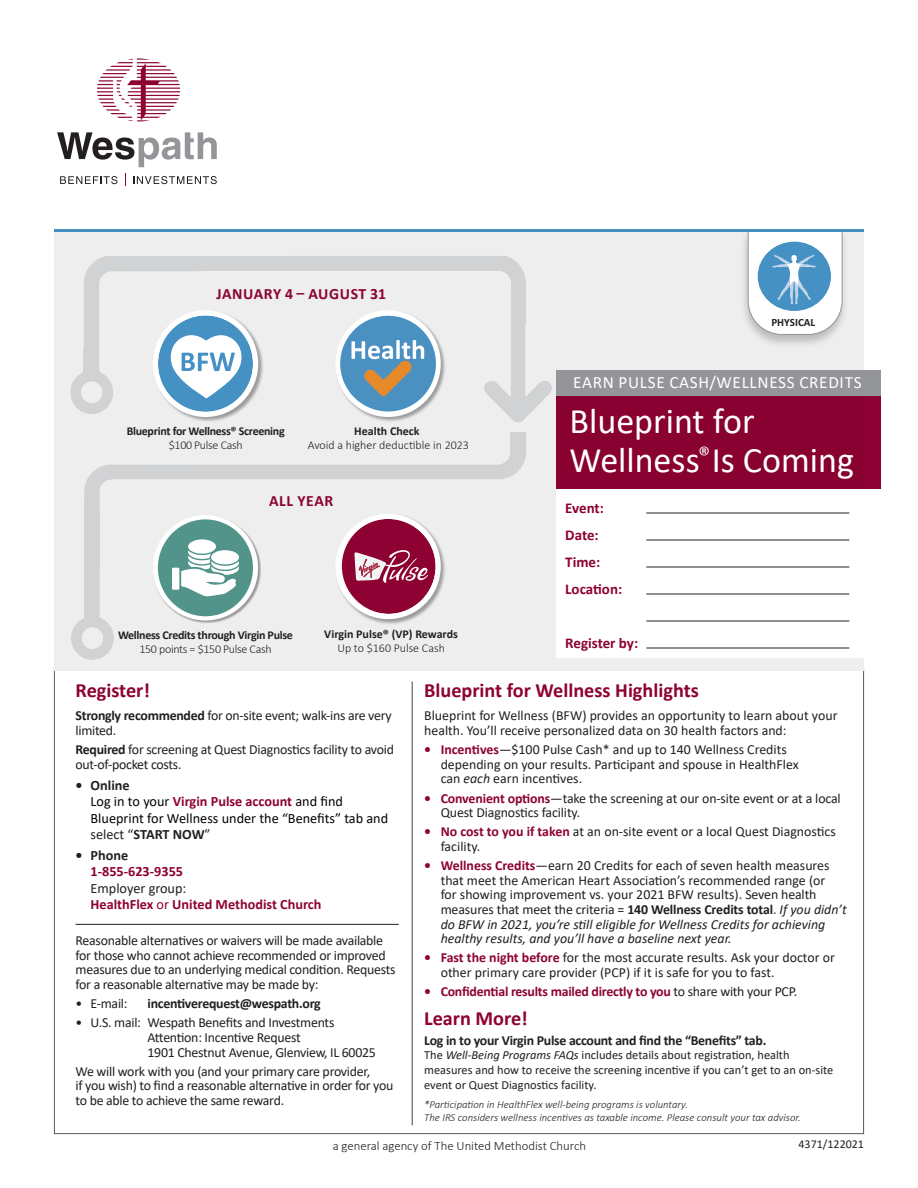
<style>
.page{position:relative;width:918px;height:1188px;background:#fff}
.page>*{position:absolute;margin:0;border:0;box-sizing:border-box;transform-origin:0 0}
.cover_a-head_text_re{font:36px/39px "Calibri";color:#fff}
.B-head_revised_Feb_2{font:700 20.25px "Calibri";color:#8d0233}
.cover_subhead_2_15_p{font:17.25px "Calibri";letter-spacing:.04em;color:#fff}
.t1{font:700 15.75px "Calibri";letter-spacing:.04em;color:#8d0233}
.Body_FL_w_sp_after{font:700 15px "Calibri";color:#8d0233}
.t2{font:14.25px/16.5px "Calibri";color:#040503}
.t3{font:700 14.25px/16.4px "Calibri";color:#8d0233}
.Body_FL_w_sp_after-2{font:13.8px/14.7px "Calibri";letter-spacing:-.015em;color:#231f20}
.t4{font:700 13.8px "Calibri";letter-spacing:-.02em;color:#231f20}
.Body_FL_w_sp_after-3{font:700 13.8px "Calibri";letter-spacing:-.02em;color:#8d0233}
.cover_tagline{font:300 12.75px "Calibri";color:#231f20}
.t5{font:12.3px/14.9px "Calibri";color:#231f20}
.Body_FL_w_sp_after-4{font:700 12px/13.5px "Calibri";letter-spacing:-.025em;color:#231f20;text-align:center}
.Body_FL_w_sp_after-5{font:700 12px/13.5px "Calibri";color:#231f20;text-align:center}
.Body_FL_w_sp_after-6{font:300 12px/13.5px "Calibri";color:#231f20;text-align:center}
.t6{font:12px "Calibri";color:#231f20}
.t7{font:700 11.1px "Calibri";color:#231f20}
.Body_FL_w_sp_after-7{font:italic 300 10.8px/12.9px "Calibri";color:#231f20}
.s1{font-weight:300}
.s2{font-weight:700}
.s3{font-weight:700;color:#231f20}
.s4{font-weight:700;color:#8d0233}
.s5{color:#231f20}
.s6{font-weight:400;color:#231f20}
.s7{font-weight:400}
.s8{font-style:italic}
</style>
<div class="page">
<div style="left:54px;top:231px;width:810px;height:440px;background:#eeeeef"></div>
<hr style="left:412px;top:682px;width:1px;height:443px;background:#231f20">
<svg style="left:57px;top:132px;width:160px;height:35px"></svg>
<svg style="left:60px;top:176px;width:57px;height:8px"></svg>
<svg style="left:133px;top:176px;width:84px;height:8px"></svg>
<svg style="left:125px;top:173px;width:1px;height:13px"></svg>
<svg style="left:97px;top:59px;width:83px;height:62px"></svg>
<div style="left:739px;top:230px;width:110px;height:119px;background:#231f20;opacity:.25"></div>
<svg style="left:748px;top:232px;width:94px;height:103px;background:#b7d2e4"></svg>
<hr style="left:54px;top:229px;width:810px;height:3px;background:#4691c3">
<img style="left:84px;top:440px;width:442px;height:67px">
<img style="left:71px;top:507px;width:43px;height:153px">
<div style="left:556px;top:396px;width:324px;height:93px;background:#8d0233"></div>
<div style="left:556px;top:370px;width:324px;height:26px;background:#939598"></div>
<div style="left:556px;top:489px;width:324px;height:169px;background:#fff"></div>
<hr style="left:646px;top:513px;width:203px;height:1px;background:#231f20">
<hr style="left:646px;top:540px;width:203px;height:1px;background:#231f20">
<hr style="left:646px;top:567px;width:203px;height:1px;background:#231f20">
<hr style="left:646px;top:594px;width:203px;height:1px;background:#231f20">
<hr style="left:646px;top:621px;width:203px;height:1px;background:#231f20">
<hr style="left:646px;top:648px;width:203px;height:1px;background:#231f20">
<div style="left:154px;top:516px;width:107px;height:107px;background:#231f20;opacity:.4"></div>
<div style="left:155px;top:518px;width:101px;height:100px;background:#fff;border-radius:50%"></div>
<div style="left:153px;top:515px;width:105px;height:105px;border:5px solid #fff;border-radius:50%"></div>
<div style="left:335px;top:514px;width:112px;height:111px;background:#231f20;opacity:.4"></div>
<svg style="left:341px;top:519px;width:95px;height:95px"></svg>
<div style="left:335px;top:514px;width:106px;height:105px;border:5px solid #fff;border-radius:50%"></div>
<hr style="left:76px;top:924px;width:323px;height:1px;background:#231f20">
<div style="left:157px;top:519px;width:97px;height:98px;background:#52948a;border-radius:50%"></div>
<div style="left:156px;top:518px;width:98px;height:100px;border:2px solid #fff;border-radius:50%"></div>
<svg style="left:172px;top:539px;width:67px;height:57px"></svg>
<img style="left:71px;top:256px;width:475px;height:184px">
<p class="t1" style="left:217px;top:283px;width:171px">JANUARY 4 – AUGUST 31</p>
<p class="Body_FL_w_sp_after-4" style="left:127px;top:424px;width:160px">Blueprint for Wellness® Screening <span class="s1">$100 Pulse Cash</span></p>
<p class="Body_FL_w_sp_after-6" style="left:308px;top:424px;width:163px"><span class="s2">Health Check<br></span>Avoid a higher deductible in 2023</p>
<p class="t1" style="left:269px;top:490px;width:66px">ALL YEAR</p>
<p class="Body_FL_w_sp_after-4" style="left:118px;top:628px;width:176px">Wellness Credits through Virgin Pulse<br><span class="s1">150 points = $150 Pulse Cash</span></p>
<p class="Body_FL_w_sp_after-5" style="left:324px;top:627px;width:135px">Virgin Pulse® (VP) Rewards<br><span class="s1">Up to $160 Pulse Cash</span></p>
<p class="t7" style="left:771px;top:314px;width:45px">PHYSICAL</p>
<p class="cover_subhead_2_15_p" style="left:573px;top:370px;width:290px">EARN PULSE CASH/WELLNESS CREDITS</p>
<p class="cover_a-head_text_re" style="left:570px;top:401px;width:286px">Blueprint for<br>Wellness<sup>®</sup>Is Coming</p>
<p class="Body_FL_w_sp_after" style="left:565px;top:497px;width:40px">Event:</p>
<p class="Body_FL_w_sp_after" style="left:565px;top:524px;width:35px">Date:</p>
<p class="Body_FL_w_sp_after" style="left:565px;top:551px;width:36px">Time:</p>
<p class="Body_FL_w_sp_after" style="left:565px;top:578px;width:58px">Location:</p>
<p class="Body_FL_w_sp_after" style="left:565px;top:632px;width:74px">Register by:</p>
<p class="B-head_revised_Feb_2" style="left:76px;top:676px;width:76px">Register!</p>
<p class="Body_FL_w_sp_after-2" style="left:76px;top:708px;width:318px"><span class="s2">Strongly recommended</span> for on-site event; walk-ins are very limited.</p>
<p class="Body_FL_w_sp_after-2" style="left:76px;top:742px;width:320px"><span class="s2">Required</span> for screening at Quest Diagnostics facility to avoid out-of-pocket costs.</p>
<p class="t2" style="left:91px;top:776px;width:299px;text-indent:-15px"><span class="s3">• Online<br></span>Log in to your <span class="s4">Virgin Pulse account</span> and find<br>Blueprint for Wellness under the “Benefits” tab and <span class="s5">select “</span><span class="s3">START NOW</span><span class="s5">”</span></p>
<p class="t3" style="left:91px;top:847px;width:232px;text-indent:-15px"><span class="s5">• Phone<br></span>1-855-623-9355<br><span class="s6">Employer group:<br></span>HealthFlex <span class="s7">or</span> United Methodist Church</p>
<p class="Body_FL_w_sp_after-2" style="left:76px;top:933px;width:322px">Reasonable alternatives or waivers will be made available for those who cannot achieve recommended or improved measures due to an underlying medical condition. Requests for a reasonable alternative may be made by:</p>
<p class="Body_FL_w_sp_after-2" style="left:76px;top:996px;width:53px">• E-mail:</p>
<p class="t4" style="left:148px;top:994px;width:175px">incentiverequest@wespath.org</p>
<p class="Body_FL_w_sp_after-2" style="left:148px;top:1015px;width:230px;text-indent:-72px">• U.S. mail: Wespath Benefits and Investments<br>Attention: Incentive Request<br>1901 Chestnut Avenue, Glenview, IL 60025</p>
<p class="Body_FL_w_sp_after-2" style="left:76px;top:1063px;width:319px">We will work with you (and your primary care provider,<br>if you wish) to find a reasonable alternative in order for you to be able to achieve the same reward.</p>
<p class="B-head_revised_Feb_2" style="left:424px;top:676px;width:276px">Blueprint for Wellness Highlights</p>
<p class="Body_FL_w_sp_after-2" style="left:424px;top:708px;width:415px">Blueprint for Wellness (BFW) provides an opportunity to learn about your health. You’ll receive personalized data on 30 health factors and:</p>
<p class="Body_FL_w_sp_after-2" style="left:441px;top:742px;width:360px;text-indent:-16px"><span class="s4">• Incentives</span>—$100 Pulse Cash* and up to 140 Wellness Credits depending on your results. Participant and spouse in HealthFlex can <span class="s8">each</span> earn incentives.</p>
<p class="Body_FL_w_sp_after-2" style="left:441px;top:790px;width:402px;text-indent:-16px"><span class="s4">• Convenient options</span>—take the screening at our on-site event or at a local<br>Quest Diagnostics facility.</p>
<p class="Body_FL_w_sp_after-2" style="left:441px;top:824px;width:397px;text-indent:-16px"><span class="s4">• No cost to you if taken</span> at an on-site event or a local Quest Diagnostics facility.</p>
<p class="Body_FL_w_sp_after-2" style="left:441px;top:858px;width:408px;text-indent:-16px"><span class="s4">• Wellness Credits</span>—earn 20 Credits for each of seven health measures that meet the American Heart Association’s recommended range (or<br>for showing improvement vs. your 2021 BFW results). Seven health measures that meet the criteria = <span class="s2">140 Wellness Credits total</span>. <span class="s8">If you didn’t do BFW in 2021, you’re still eligible for Wellness Credits for achieving healthy results, and you’ll have a baseline next year.</span></p>
<p class="Body_FL_w_sp_after-2" style="left:441px;top:950px;width:396px;text-indent:-16px"><span class="s4">• Fast the night before</span> for the most accurate results. Ask your doctor or other primary care provider (PCP) if it is safe for you to fast.</p>
<p class="Body_FL_w_sp_after-3" style="left:424px;top:982px;width:375px">• Confidential results mailed directly to you <span class="s6">to share with your PCP.</span></p>
<p class="B-head_revised_Feb_2" style="left:424px;top:1004px;width:105px">Learn More!</p>
<p class="t4" style="left:424px;top:1030px;width:344px">Log in to your Virgin Pulse account and find the “Benefits” tab.</p>
<p class="t5" style="left:424px;top:1048px;width:411px">The <span class="s8">Well-Being Programs FAQs</span> includes details about registration, health measures and how to receive the screening incentive if you can’t get to an on-site event or Quest Diagnostics facility.</p>
<p class="Body_FL_w_sp_after-7" style="left:424px;top:1098px;width:378px">*Participation in HealthFlex well-being programs is voluntary.<br>The IRS considers wellness incentives as taxable income. Please consult your tax advisor.</p>
<p class="cover_tagline" style="left:333px;top:1137px;width:255px">a general agency of The United Methodist Church</p>
<p class="t6" style="left:799px;top:1136px;width:67px">4371/122021</p>
</div>
